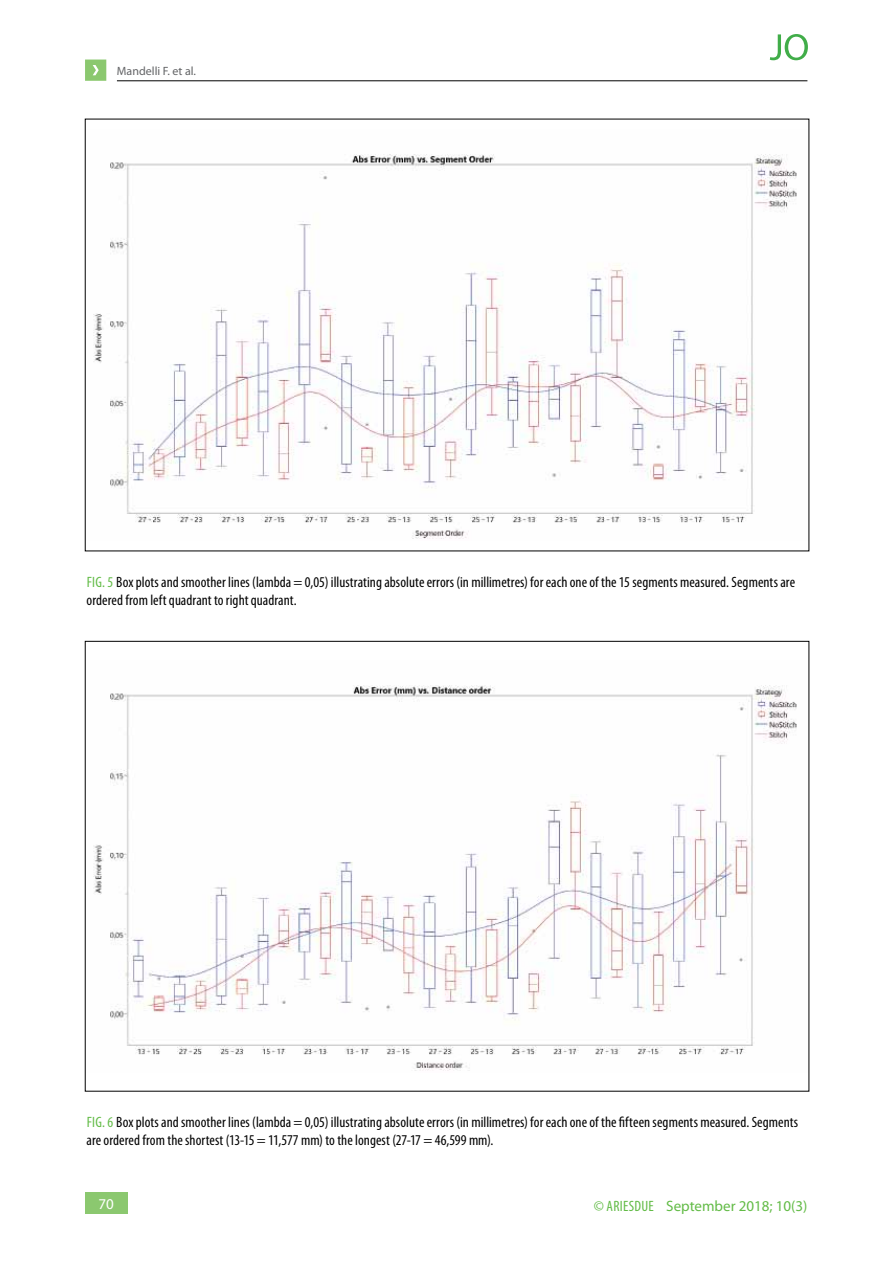
<style>
.page{position:relative;width:893px;height:1263px;background:#fff}
.page>*{position:absolute;margin:0;border:0;box-sizing:border-box;transform-origin:0 0}
.t1{font:condensed 15px/18px "Myriad Pro";letter-spacing:.005em;color:#000}
.t2{font:15px "Myriad Pro";color:#62bb46}
.t3{font:15px "Myriad Pro";color:#fff}
.t4{font:12px "Myriad Pro";color:#636466}
.s1{color:#62bb46}
.s2{font-stretch:condensed}
</style>
<div class="page">
<div style="left:85px;top:1193px;width:43px;height:21px;background:#8bc86f"></div>
<svg style="left:85px;top:60px;width:21px;height:21px"></svg>
<hr style="left:117px;top:81px;width:690px;height:1px;background:#000">
<svg style="left:770px;top:34px;width:38px;height:26px"></svg>
<img style="left:93px;top:154px;width:704px;height:385px">
<img style="left:93px;top:685px;width:704px;height:386px">
<p class="t4" style="left:117px;top:63px;width:81px">Mandelli F. et al.</p>
<p class="t1" style="left:87px;top:573px;width:710px"><span class="s1">fig . 5</span> Box plots and smoother lines (lambda = 0,05) illustrating absolute errors (in millimetres) for each one of the 15 segments measured. Segments are ordered from left quadrant to right quadrant.</p>
<p class="t1" style="left:87px;top:1113px;width:713px"><span class="s1">fig . 6</span> Box plots and smoother lines (lambda = 0,05) illustrating absolute errors (in millimetres) for each one of the fifteen segments measured. Segments are ordered from the shortest (13-15 = 11,577 mm) to the longest (27-17 = 46,599 mm).</p>
<p class="t3" style="left:99px;top:1195px;width:17px">70</p>
<p class="t2" style="left:594px;top:1196px;width:215px"><span class="s2">© ariesdue</span> September 2018; 10(3)</p>
</div>
